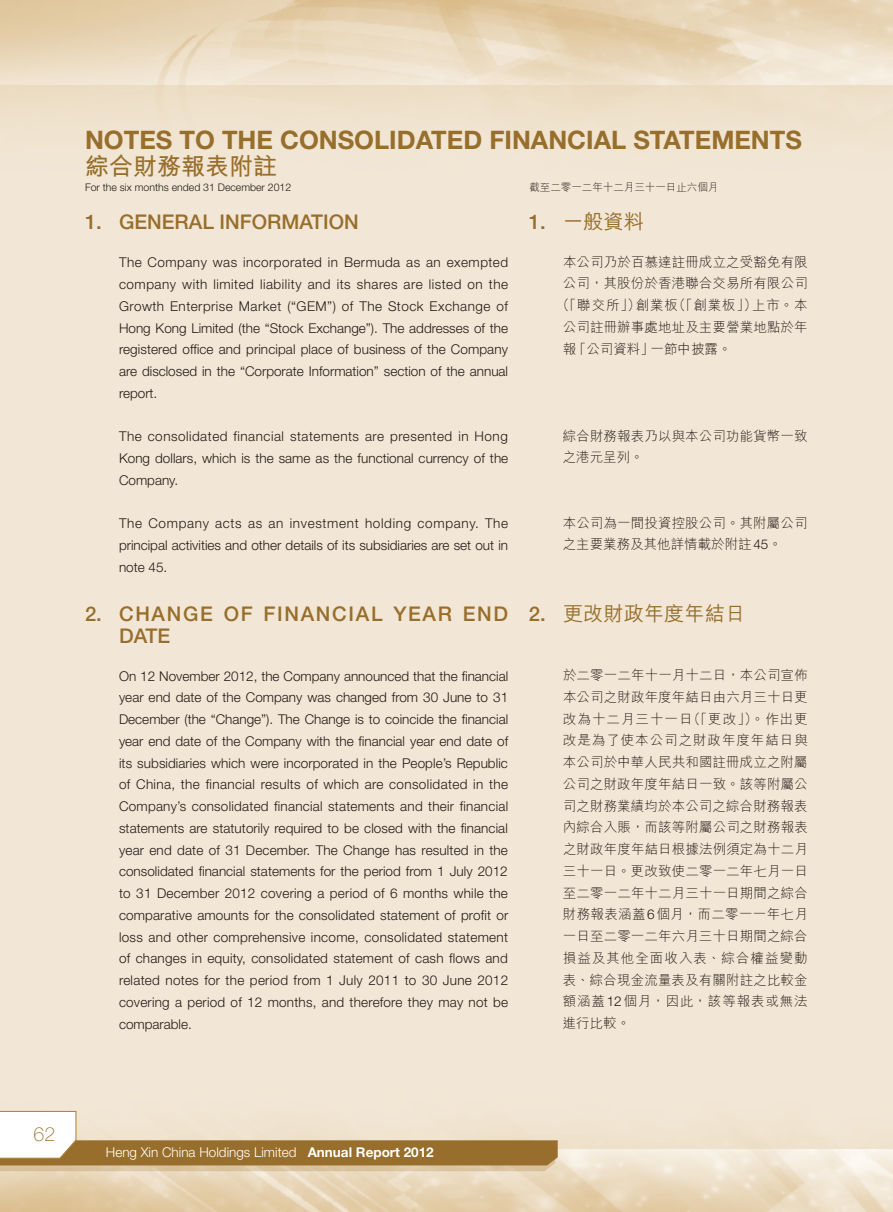
<style>
.page{position:relative;width:893px;height:1212px;background:#fff}
.page>*{position:absolute;margin:0;border:0;box-sizing:border-box;transform-origin:0 0}
.t1{font:700 25.5px "Helvetica Neue LT Std";color:#976e2c}
.t2{font:700 24px "M Hei HK";color:#976e2c}
.t3{font:500 20.25px/21.8px "Helvetica Neue LT Std";letter-spacing:.08em;color:#976e2c}
.t4{font:500 20.25px "Helvetica Neue LT Std";color:#976e2c}
.t5{font:500 20.25px "M Hei HK";color:#976e2c}
.t6{font:100 19.5px "Helvetica Neue LT Std";color:#976e2c}
.t7{font:300 13.5px/21.8px "Helvetica Neue LT Std";color:#231916;text-align:justify}
.t8{font:300 13.5px/21.8px "M Hei HK";letter-spacing:.01em;color:#231916}
.t9{font:300 13.5px "Helvetica Neue LT Std";color:#fff}
.t10{font:300 13.5px "M Hei HK";letter-spacing:.065em;color:#231916}
.t11{font:300 10.5px "Helvetica Neue LT Std";color:#231916}
.t12{font:300 10.5px "M Hei HK";color:#231916}
.s1{font-family:"Helvetica Neue LT Std"}
.s2{font-weight:700}
</style>
<div class="page">
<img style="left:0;top:1148px;width:893px;height:64px">
<div style="left:0;top:85px;width:893px;height:1063px;background:#f2e7d6"></div>
<svg style="left:0;top:1111px;width:558px;height:60px"></svg>
<h1 class="t1" style="left:85px;top:124px;width:718px">NOTES TO THE CONSOLIDATED FINANCIAL STATEMENTS</h1>
<h2 class="t2" style="left:85px;top:148px;width:193px">綜合財務報表附註</h2>
<p class="t11" style="left:85px;top:181px;width:208px">For the six months ended 31 December 2012</p>
<p class="t12" style="left:529px;top:182px;width:190px">截至二零一二年十二月三十一日止六個月</p>
<h3 class="t4" style="left:85px;top:210px;width:275px">1. GENERAL INFORMATION</h3>
<p class="t7" style="left:119px;top:251px;width:391px">The Company was incorporated in Bermuda as an exempted company with limited liability and its shares are listed on the Growth Enterprise Market (“GEM”) of The Stock Exchange of Hong Kong Limited (the “Stock Exchange”). The addresses of the registered office and principal place of business of the Company are disclosed in the “Corporate Information” section of the annual report.</p>
<p class="t7" style="left:119px;top:425px;width:391px">The consolidated financial statements are presented in Hong Kong dollars, which is the same as the functional currency of the Company.</p>
<p class="t7" style="left:119px;top:512px;width:391px">The Company acts as an investment holding company. The principal activities and other details of its subsidiaries are set out in note 45.</p>
<h3 class="t3" style="left:119px;top:603px;width:391px;text-indent:-34px">2. CHANGE OF FINANCIAL YEAR END<br>DATE</h3>
<p class="t7" style="left:119px;top:665px;width:391px">On 12 November 2012, the Company announced that the financial year end date of the Company was changed from 30 June to 31<br>December (the “Change”). The Change is to coincide the financial year end date of the Company with the financial year end date of its subsidiaries which were incorporated in the People’s Republic of China, the financial results of which are consolidated in the Company’s consolidated financial statements and their financial statements are statutorily required to be closed with the financial year end date of 31 December. The Change has resulted in the consolidated financial statements for the period from 1 July 2012 to 31 December 2012 covering a period of 6 months while the comparative amounts for the consolidated statement of profit or loss and other comprehensive income, consolidated statement of changes in equity, consolidated statement of cash flows and related notes for the period from 1 July 2011 to 30 June 2012 covering a period of 12 months, and therefore they may not be comparable.</p>
<h3 class="t5" style="left:529px;top:207px;width:117px"><span class="s1">1.</span> 一般資料</h3>
<p class="t8" style="left:563px;top:251px;width:246px">本公司乃於百慕達註冊成立之受豁免有限</p>
<p class="t8" style="left:563px;top:272px;width:246px">公司，其股份於香港聯合交易所有限公司</p>
<p class="t10" style="left:556px;top:298px;width:253px">（「聯交所」）創業板（「創業板」）上市。本</p>
<p class="t8" style="left:563px;top:316px;width:246px">公司註冊辦事處地址及主要營業地點於年</p>
<p class="t8" style="left:563px;top:338px;width:170px">報「公司資料」一節中披露。</p>
<p class="t8" style="left:563px;top:425px;width:246px">綜合財務報表乃以與本公司功能貨幣一致之港元呈列。</p>
<p class="t8" style="left:563px;top:512px;width:246px">本公司為一間投資控股公司。其附屬公司之主要業務及其他詳情載於附註<span class="s1">45</span>。</p>
<h3 class="t5" style="left:529px;top:599px;width:218px"><span class="s1">2.</span> 更改財政年度年結日</h3>
<p class="t8" style="left:563px;top:664px;width:247px;text-align:justify">於二零一二年十一月十二日，本公司宣佈本公司之財政年度年結日由六月三十日更改為十二月三十一日（「更改」）。作出更改是為了使本公司之財政年度年結日與本公司於中華人民共和國註冊成立之附屬公司之財政年度年結日一致。該等附屬公司之財務業績均於本公司之綜合財務報表內綜合入賬，而該等附屬公司之財務報表之財政年度年結日根據法例須定為十二月三十一日。更改致使二零一二年七月一日至二零一二年十二月三十一日期間之綜合財務報表涵蓋<span class="s1">6</span>個月，而二零一一年七月一日至二零一二年六月三十日期間之綜合損益及其他全面收入表、綜合權益變動表、綜合現金流量表及有關附註之比較金額涵蓋<span class="s1">12</span>個月，因此，該等報表或無法進行比較。</p>
<h3 class="t6" style="left:34px;top:1123px;width:23px">62</h3>
<p class="t9" style="left:106px;top:1144px;width:329px">Heng Xin China Holdings Limited <span class="s2">Annual Report 2012</span></p>
</div>
